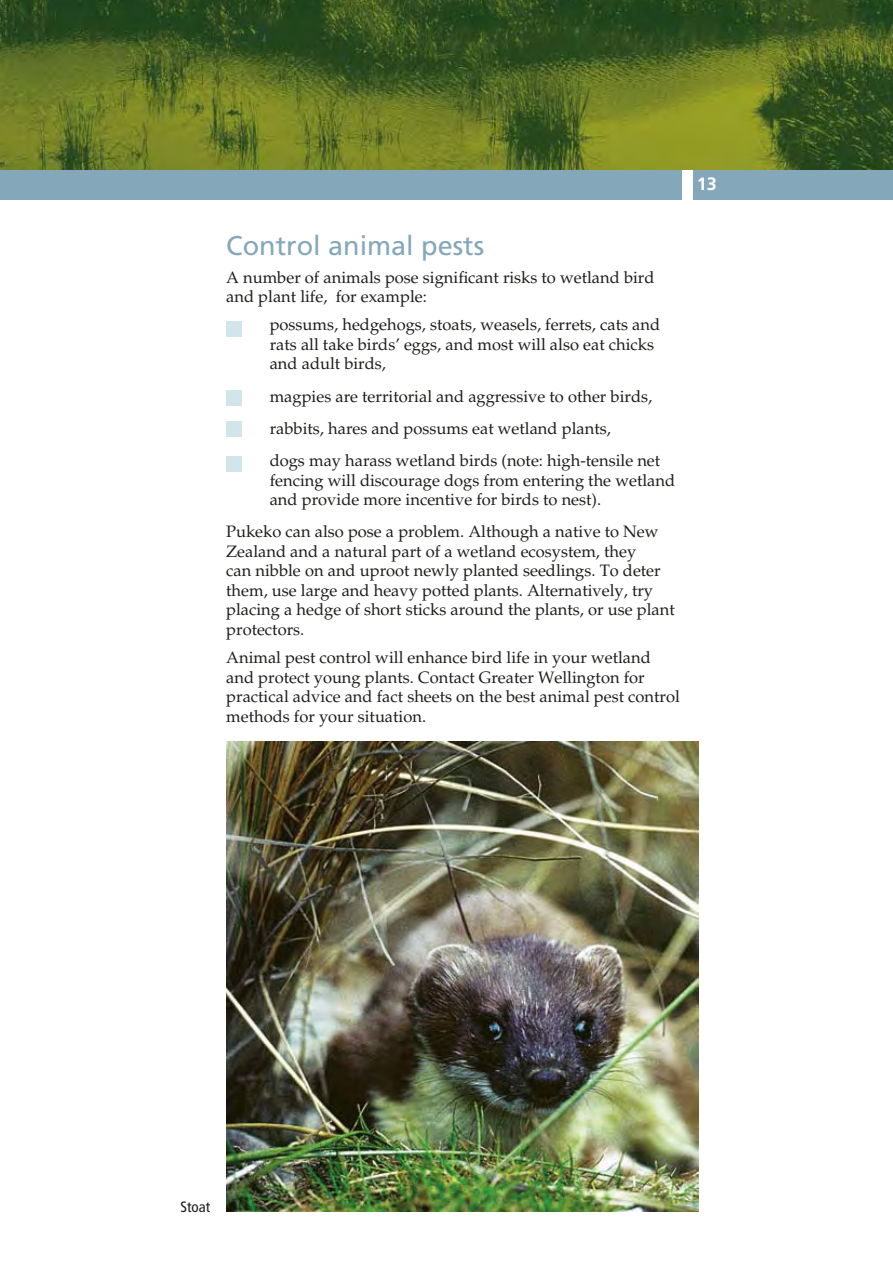
<style>
.page{position:relative;width:893px;height:1263px;background:#fff}
.page>*{position:absolute;margin:0;border:0;box-sizing:border-box;transform-origin:0 0}
.t1{font:27px "Frutiger";color:#85a7ba}
.t2{font:700 17.85px "Frutiger";color:#fff}
.t3{font:16.5px/19.5px "Palatino";color:#1d1d1b}
.t4{font:condensed 15px "Frutiger";color:#1d1d1b}
</style>
<div class="page">
<img style="left:0;top:0;width:893px;height:170px">
<div style="left:0;top:170px;width:893px;height:30px;background:#85a7ba"></div>
<div style="left:682px;top:170px;width:11px;height:31px;background:#fff"></div>
<div style="left:226px;top:321px;width:16px;height:15px;background:#d2e5ea"></div>
<div style="left:226px;top:390px;width:16px;height:16px;background:#d2e5ea"></div>
<div style="left:226px;top:421px;width:16px;height:16px;background:#d2e5ea"></div>
<div style="left:226px;top:456px;width:16px;height:16px;background:#d2e5ea"></div>
<img style="left:226px;top:741px;width:473px;height:471px">
<h1 class="t1" style="left:226px;top:230px;width:260px">Control animal pests</h1>
<p class="t3" style="left:226px;top:268px;width:430px">A number of animals pose significant risks to wetland bird and plant life, for example:</p>
<p class="t3" style="left:270px;top:315px;width:392px">possums, hedgehogs, stoats, weasels, ferrets, cats and rats all take birds’ eggs, and most will also eat chicks and adult birds,</p>
<p class="t3" style="left:270px;top:380px;width:392px;line-height:32.2px">magpies are territorial and aggressive to other birds, rabbits, hares and possums eat wetland plants,<br>dogs may harass wetland birds (note: high-tensile net</p>
<p class="t3" style="left:270px;top:471px;width:407px">fencing will discourage dogs from entering the wetland and provide more incentive for birds to nest).</p>
<p class="t3" style="left:226px;top:522px;width:450px">Pukeko can also pose a problem. Although a native to New Zealand and a natural part of a wetland ecosystem, they<br>can nibble on and uproot newly planted seedlings. To deter them, use large and heavy potted plants. Alternatively, try placing a hedge of short sticks around the plants, or use plant protectors.</p>
<p class="t3" style="left:226px;top:648px;width:455px">Animal pest control will enhance bird life in your wetland and protect young plants. Contact Greater Wellington for practical advice and fact sheets on the best animal pest control methods for your situation.</p>
<p class="t2" style="left:697px;top:173px;width:22px">13</p>
<p class="t4" style="left:181px;top:1197px;width:31px">Stoat</p>
</div>
